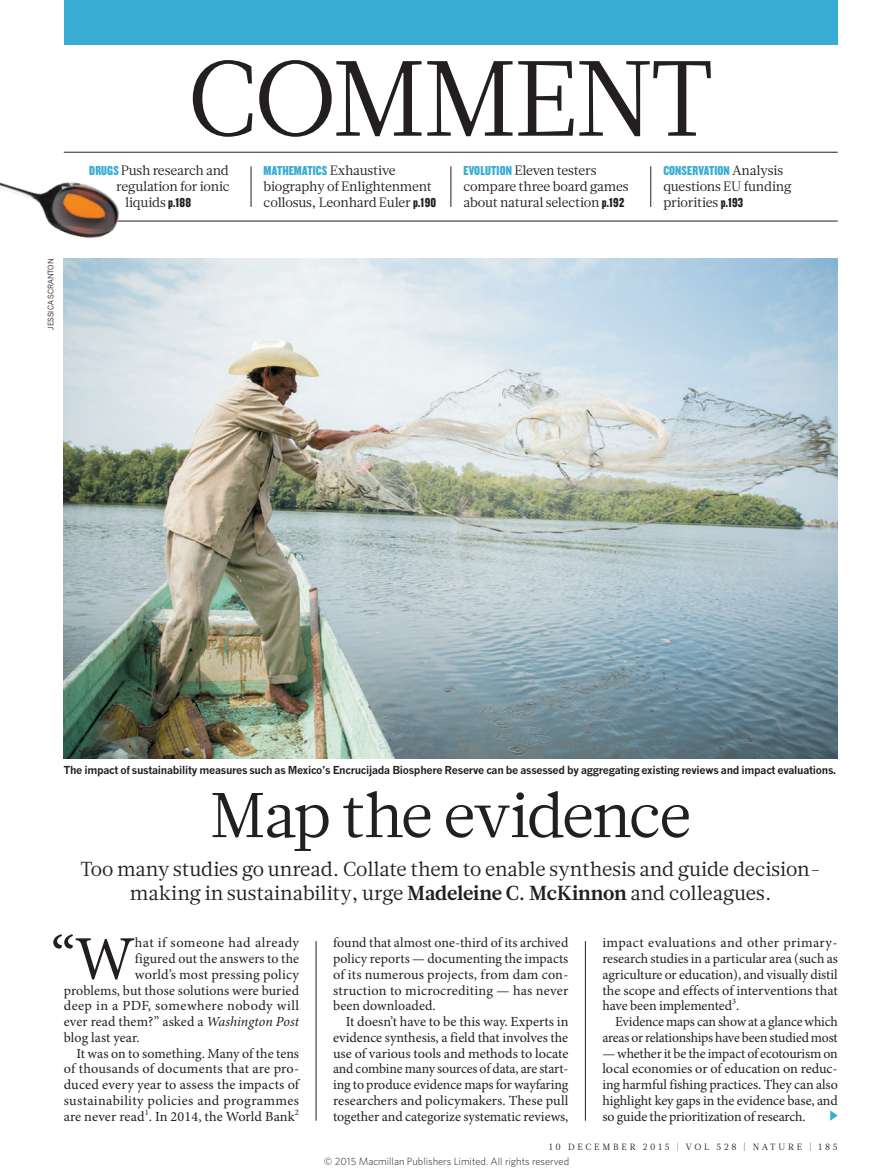
<style>
.page{position:relative;width:893px;height:1174px;background:#fff}
.page>*{position:absolute;margin:0;border:0;box-sizing:border-box;transform-origin:0 0}
.t1{font:106.5px "Glosa Math";letter-spacing:-.025em;color:#231f20}
.t2{font:63px "Glosa Math";letter-spacing:-.035em;color:#231f20}
.t3{font:62.4px "Minion Pro";color:#231f20}
.t4{font:20.25px/23.7px "Glosa Math";color:#231f20;text-align:center}
.t5{font:13.95px/15.8px "Minion Pro";letter-spacing:.005em;color:#231f20;text-align:justify}
.t6{font:13.95px/15.8px "Minion Pro";letter-spacing:-.015em;color:#231f20;text-align:right}
.t7{font:13.95px "Minion Pro";letter-spacing:.03em;color:#231f20}
.t8{font:13.95px "Minion Pro";letter-spacing:.025em;color:#231f20}
.t9{font:13.5px/15.8px "Glosa Math";letter-spacing:-.01em;color:#231f20}
.t10{font:13.5px "Knockout 69 Full Liteweight";letter-spacing:.01em;color:#38acd2}
.t11{font:700 10.8px "News Gothic MTOT";letter-spacing:-.025em;color:#231f20}
.t12{font:300 10.5px "Whitney";color:#231f20}
.t13{font:9px "Glosa Math";letter-spacing:.3em;color:#231f20}
.t14{font:7.5px "News Gothic MTOT";color:#231f20}
.s1{font-family:"Knockout 69 Full Liteweight";color:#38acd2}
.s2{font-family:"Knockout 69 Full Liteweight"}
.s3{font-family:"Glosa Math";color:#231f20}
.s4{font-weight:700}
.s5{font-style:italic}
</style>
<div class="page">
<hr style="left:64px;top:221px;width:774px;height:1px;background:#231f20">
<svg style="left:830px;top:1110px;width:8px;height:10px"></svg>
<img style="left:0;top:151px;width:139px;height:109px">
<img style="left:64px;top:258px;width:774px;height:500px">
<div style="left:64px;top:1px;width:774px;height:44px;background:#38acd2"></div>
<hr style="left:64px;top:152px;width:774px;height:1px;background:#231f20">
<hr style="left:251px;top:166px;width:1px;height:41px;background:#231f20">
<hr style="left:451px;top:166px;width:1px;height:41px;background:#231f20">
<hr style="left:650px;top:166px;width:1px;height:41px;background:#231f20">
<hr style="left:585px;top:941px;width:1px;height:179px;background:#231f20">
<hr style="left:316px;top:941px;width:1px;height:179px;background:#231f20">
<h1 class="t1" style="left:187px;top:29px;width:528px">COMMENT</h1>
<p class="t14" style="left:46px;top:330px;width:73px;rotate:-90deg">JESSICA SCRANTON</p>
<p class="t9" style="left:89px;top:163px;width:141px"><span class="s1">DRUGS</span> Push research and</p>
<p class="t9" style="left:116px;top:179px;width:115px">regulation for ionic</p>
<p class="t9" style="left:125px;top:194px;width:67px">liquids <span class="s2">p.188</span></p>
<p class="t10" style="left:264px;top:162px;width:134px">MATHEMATICS <span class="s3">Exhaustive</span></p>
<p class="t9" style="left:264px;top:179px;width:174px">biography of Enlightenment collosus, Leonhard Euler <span class="s2">p.190</span></p>
<p class="t9" style="left:463px;top:163px;width:167px"><span class="s1">EVOLUTION</span> Eleven testers compare three board games about natural selection <span class="s2">p.192</span></p>
<p class="t10" style="left:663px;top:162px;width:121px">CONSERVATION <span class="s3">Analysis</span></p>
<p class="t9" style="left:663px;top:179px;width:130px">questions EU funding priorities <span class="s2">p.193</span></p>
<p class="t11" style="left:64px;top:763px;width:774px">The impact of sustainability measures such as Mexico’s Encrucijada Biosphere Reserve can be assessed by aggregating existing reviews and impact evaluations.</p>
<h2 class="t2" style="left:210px;top:773px;width:483px">Map the evidence</h2>
<h3 class="t4" style="left:80px;top:857px;width:742px">Too many studies go unread. Collate them to enable synthesis and guide decision&shy;making in sustainability, urge <span class="s4">Madeleine C. McKinnon</span> and colleagues.</h3>
<h3 class="t3" style="left:51px;top:917px;width:86px">“W</h3>
<p class="t7" style="left:135px;top:933px;width:166px">hat if someone had already</p>
<p class="t5" style="left:333px;top:935px;width:237px">found that almost one-third of its archived policy reports — documenting the impacts of its numerous projects, from dam con&shy;struction to microcrediting — has never been downloaded.</p>
<p class="t5" style="left:333px;top:1014px;width:237px;text-indent:13px">It doesn’t have to be this way. Experts in evidence synthesis, a field that involves the use of various tools and methods to locate and combine many sources of data, are start&shy;ing to produce evidence maps for wayfaring researchers and policymakers. These pull together and categorize systematic reviews,</p>
<p class="t5" style="left:602px;top:935px;width:237px">impact evaluations and other primary&shy;research studies in a particular area (such as agriculture or education), and visually distil the scope and effects of interventions that have been implemented<sup>3</sup>.</p>
<p class="t6" style="left:602px;top:1014px;width:237px">Evidence maps can show at a glance which areas or relationships have been studied most</p>
<p class="t5" style="left:602px;top:1045px;width:237px">— whether it be the impact of ecotourism on local economies or of education on reduc&shy;ing harmful fishing practices. They can also highlight key gaps in the evidence base, and so guide the prioritization of research.</p>
<p class="t5" style="left:135px;top:951px;width:166px">figured out the answers to the</p>
<p class="t5" style="left:135px;top:966px;width:166px">world’s most pressing policy</p>
<p class="t5" style="left:64px;top:982px;width:237px">problems, but those solutions were buried</p>
<p class="t7" style="left:64px;top:996px;width:237px">deep in a PDF, somewhere nobody will</p>
<p class="t5" style="left:64px;top:1014px;width:237px">ever read them?” asked a <span class="s5">Washington Post</span></p>
<p class="t5" style="left:64px;top:1029px;width:77px">blog last year.</p>
<p class="t5" style="left:77px;top:1045px;width:224px">It was on to something. Many of the tens</p>
<p class="t5" style="left:64px;top:1061px;width:237px">of thousands of documents that are pro-</p>
<p class="t5" style="left:64px;top:1077px;width:237px">duced every year to assess the impacts of</p>
<p class="t8" style="left:64px;top:1091px;width:237px">sustainability policies and programmes</p>
<p class="t5" style="left:64px;top:1108px;width:237px">are never read<sup>1</sup>. In 2014, the World Bank<sup>2</sup></p>
<p class="t13" style="left:549px;top:1141px;width:290px">10 DECEMBER 2015 | VOL 528 | NATURE | 185</p>
<p class="t12" style="left:324px;top:1154px;width:247px">© 2015 Macmillan Publishers Limited. All rights reserved</p>
</div>
